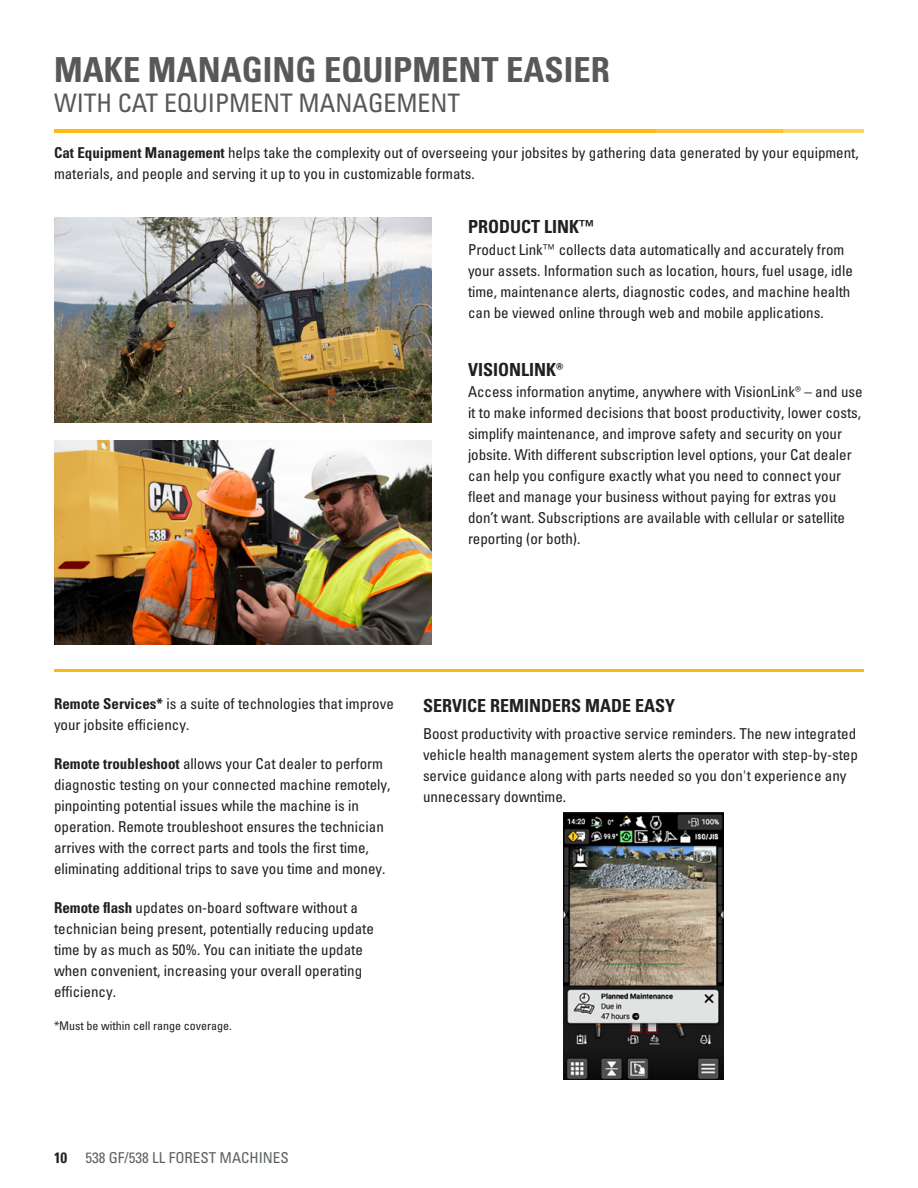
<style>
.page{position:relative;width:918px;height:1188px;background:#fff}
.page>*{position:absolute;margin:0;border:0;box-sizing:border-box;transform-origin:0 0}
.t1{font:34.5px "Univers LTCYR 67 Bold Cond";color:#57585a}
.t2{font:condensed 25.5px "Univers LTCYR 57";color:#57585a}
.t3{font:18px "Univers LTCYR 67 Bold Cond";color:#231f20}
.t4{font:condensed 15px/21px "Univers LTCYR 57";color:#231f20}
.t5{font:condensed 15px "Univers LTCYR 57";color:#5d6163}
.t6{font:condensed 12px "Univers LTCYR 57";color:#231f20}
.s1{font-family:"Univers LTCYR 67 Bold Cond";font-stretch:normal}
.s2{font-family:"Univers LTCYR 67 Bold Cond";font-stretch:normal;color:#231f20}
</style>
<div class="page">
<hr style="left:54px;top:129px;width:601px;height:4px;background:#fcba13">
<hr style="left:654px;top:129px;width:128px;height:4px;background:#fcc437">
<hr style="left:782px;top:129px;width:82px;height:4px;background:#fdd266">
<img style="left:564px;top:813px;width:159px;height:266px">
<hr style="left:54px;top:669px;width:810px;height:3px;background:#fcba13">
<img style="left:54px;top:218px;width:378px;height:204px">
<img style="left:54px;top:440px;width:378px;height:205px">
<h1 class="t1" style="left:54px;top:48px;width:557px">MAKE MANAGING EQUIPMENT EASIER</h1>
<h2 class="t2" style="left:54px;top:86px;width:408px">WITH CAT EQUIPMENT MANAGEMENT</h2>
<p class="t4" style="left:54px;top:141px;width:806px"><span class="s1">Cat Equipment Management</span> helps take the complexity out of overseeing your jobsites by gathering data generated by your equipment, materials, and people and serving it up to you in customizable formats.</p>
<p class="t3" style="left:468px;top:216px;width:128px">PRODUCT LINK™</p>
<p class="t4" style="left:468px;top:239px;width:386px">Product Link™ collects data automatically and accurately from your assets. Information such as location, hours, fuel usage, idle time, maintenance alerts, diagnostic codes, and machine health can be viewed online through web and mobile applications.</p>
<p class="t3" style="left:468px;top:358px;width:97px">VISIONLINK®</p>
<p class="t4" style="left:468px;top:381px;width:396px">Access information anytime, anywhere with VisionLink® – and use it to make informed decisions that boost productivity, lower costs, simplify maintenance, and improve safety and security on your jobsite. With different subscription level options, your Cat dealer can help you configure exactly what you need to connect your fleet and manage your business without paying for extras you don’t want. Subscriptions are available with cellular or satellite reporting (or both).</p>
<p class="t4" style="left:54px;top:693px;width:341px"><span class="s1">Remote Services*</span> is a suite of technologies that improve your jobsite efficiency.</p>
<p class="t4" style="left:54px;top:753px;width:338px"><span class="s1">Remote troubleshoot</span> allows your Cat dealer to perform diagnostic testing on your connected machine remotely, pinpointing potential issues while the machine is in operation. Remote troubleshoot ensures the technician arrives with the correct parts and tools the first time, eliminating additional trips to save you time and money.</p>
<p class="t4" style="left:54px;top:897px;width:321px"><span class="s1">Remote flash</span> updates on-board software without a technician being present, potentially reducing update time by as much as 50%. You can initiate the update when convenient, increasing your overall operating efficiency.</p>
<p class="t6" style="left:54px;top:1018px;width:179px">*Must be within cell range coverage.</p>
<p class="t3" style="left:423px;top:694px;width:254px">SERVICE REMINDERS MADE EASY</p>
<p class="t4" style="left:423px;top:723px;width:436px">Boost productivity with proactive service reminders. The new integrated vehicle health management system alerts the operator with step-by-step service guidance along with parts needed so you don't experience any unnecessary downtime.</p>
<p class="t5" style="left:54px;top:1148px;width:236px"><span class="s2">10</span> 538 GF/538 LL FOREST MACHINES</p>
</div>
